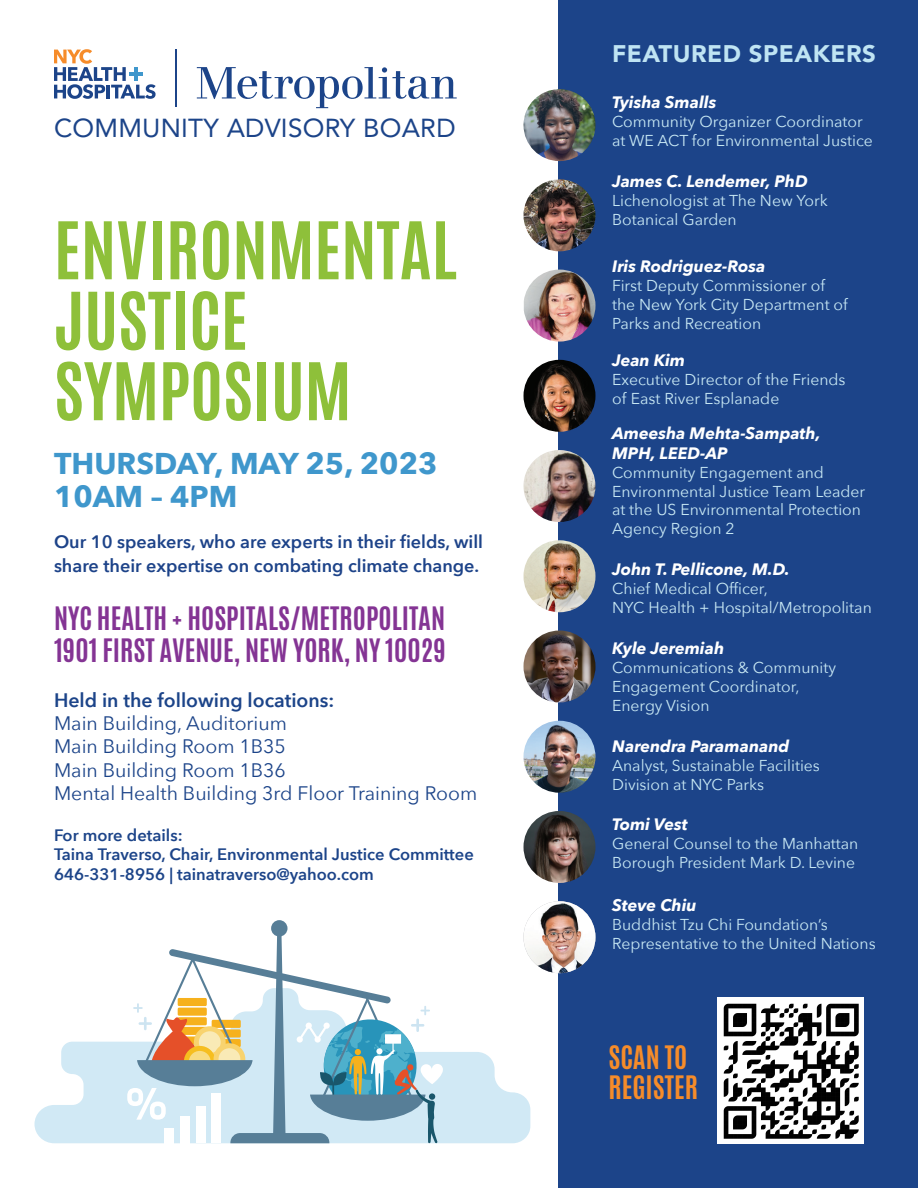
<style>
.page{position:relative;width:918px;height:1188px;background:#fff}
.page>*{position:absolute;margin:0;border:0;box-sizing:border-box;transform-origin:0 0}
.t1{font:700 67.5px/70.5px "Antonio";color:#8ec03a}
.t2{font:700 30px/33px "Avenir Next";color:#3f97cc}
.t3{font:700 27px/32.4px "Antonio";color:#843494}
.t4{font:700 27px/30px "Antonio";color:#f68c2a}
.t5{font:25.95px "Avenir";letter-spacing:.01em;color:#1c4489}
.t6{font:900 24px "Avenir";letter-spacing:.02em;color:#bfe4f3}
.t7{font:19.5px/23.4px "Avenir Next";color:#1c4489}
.t8{font:600 19.5px "Avenir Next";color:#1c4489}
.t9{font:600 18px/23.4px "Avenir Next";color:#1d4389}
.t10{font:italic 700 16.5px/19.8px "Avenir Next";color:#fff}
.t11{font:600 16.5px/19.5px "Avenir Next";color:#1c4489}
.t12{font:15.75px/18.9px "Avenir Next";color:#c8e8f4}
</style>
<div class="page">
<svg style="left:34px;top:1041px;width:496px;height:102px;fill:#d1e9f5"></svg>
<div style="left:271px;top:920px;width:17px;height:17px;background:#577e97;border-radius:50%"></div>
<svg style="left:127px;top:936px;width:316px;height:207px"></svg>
<div style="left:558px;top:0;width:360px;height:1188px;background:#1c4489"></div>
<svg style="left:197px;top:67px;width:260px;height:41px"></svg>
<hr style="left:175px;top:50px;width:2px;height:57px;background:#1c4489">
<svg style="left:54px;top:49px;width:102px;height:50px"></svg>
<hr style="left:134px;top:67px;width:4px;height:14px;background:#3f97cc">
<hr style="left:129px;top:72px;width:14px;height:4px;background:#3f97cc">
<img style="left:717px;top:997px;width:147px;height:147px">
<img style="left:524px;top:89px;width:72px;height:72px;border-radius:36px">
<img style="left:524px;top:179px;width:72px;height:72px;border-radius:36px">
<img style="left:524px;top:270px;width:72px;height:72px">
<img style="left:524px;top:360px;width:72px;height:72px;border-radius:36px">
<img style="left:524px;top:452px;width:24px;height:31px">
<img style="left:558px;top:450px;width:38px;height:72px">
<img style="left:524px;top:540px;width:72px;height:72px;border-radius:36px">
<img style="left:524px;top:630px;width:72px;height:72px;border-radius:36px">
<img style="left:524px;top:721px;width:72px;height:72px;border-radius:36px">
<img style="left:524px;top:811px;width:72px;height:72px;border-radius:36px">
<img style="left:524px;top:901px;width:72px;height:72px;border-radius:36px">
<h3 class="t5" style="left:54px;top:107px;width:403px">COMMUNITY ADVISORY BOARD</h3>
<h1 class="t1" style="left:54px;top:216px;width:404px">ENVIRONMENTAL<br>JUSTICE<br>SYMPOSIUM</h1>
<h2 class="t2" style="left:54px;top:447px;width:385px">THURSDAY, MAY 25, 2023<br>10AM – 4PM</h2>
<p class="t9" style="left:54px;top:530px;width:431px">Our 10 speakers, who are experts in their fields, will share their expertise on combating climate change.</p>
<h3 class="t3" style="left:54px;top:602px;width:393px">NYC HEALTH + HOSPITALS/METROPOLITAN<br>1901 FIRST AVENUE, NEW YORK, NY 10029</h3>
<p class="t8" style="left:54px;top:683px;width:282px">Held in the following locations:</p>
<p class="t7" style="left:54px;top:711px;width:425px">Main Building, Auditorium<br>Main Building Room 1B35<br>Main Building Room 1B36<br>Mental Health Building 3rd Floor Training Room</p>
<p class="t11" style="left:54px;top:825px;width:421px">For more details:<br>Taina Traverso, Chair, Environmental Justice Committee<br>646-331-8956 | tainatraverso@yahoo.com</p>
<h3 class="t6" style="left:612px;top:33px;width:265px">FEATURED SPEAKERS</h3>
<p class="t10" style="left:612px;top:92px;width:106px">Tyisha Smalls</p>
<p class="t12" style="left:612px;top:111px;width:262px">Community Organizer Coordinator at WE ACT for Environmental Justice</p>
<p class="t10" style="left:612px;top:171px;width:197px">James C. Lendemer, PhD</p>
<p class="t12" style="left:612px;top:190px;width:217px">Lichenologist at The New York<br>Botanical Garden</p>
<p class="t10" style="left:612px;top:256px;width:155px">Iris Rodriguez-Rosa</p>
<p class="t12" style="left:612px;top:275px;width:237px">First Deputy Commissioner of the New York City Department of<br>Parks and Recreation</p>
<p class="t10" style="left:612px;top:350px;width:75px">Jean Kim</p>
<p class="t12" style="left:612px;top:370px;width:235px">Executive Director of the Friends of East River Esplanade</p>
<p class="t10" style="left:612px;top:423px;width:210px">Ameesha Mehta-Sampath,<br>MPH, LEED-AP</p>
<p class="t12" style="left:612px;top:462px;width:255px">Community Engagement and<br>Environmental Justice Team Leader at the US Environmental Protection<br>Agency Region 2</p>
<p class="t10" style="left:612px;top:559px;width:179px">John T. Pellicone, M.D.</p>
<p class="t12" style="left:612px;top:579px;width:261px">Chief Medical Officer,<br>NYC Health + Hospital/Metropolitan</p>
<p class="t10" style="left:612px;top:638px;width:114px">Kyle Jeremiah</p>
<p class="t12" style="left:612px;top:658px;width:226px">Communications &amp; Community<br>Engagement Coordinator,<br>Energy Vision</p>
<p class="t10" style="left:612px;top:736px;width:179px">Narendra Paramanand</p>
<p class="t12" style="left:612px;top:755px;width:209px">Analyst, Sustainable Facilities<br>Division at NYC Parks</p>
<p class="t10" style="left:612px;top:814px;width:77px">Tomi Vest</p>
<p class="t12" style="left:612px;top:833px;width:248px">General Counsel to the Manhattan<br>Borough President Mark D. Levine</p>
<p class="t10" style="left:612px;top:895px;width:86px">Steve Chiu</p>
<p class="t12" style="left:612px;top:914px;width:265px">Buddhist Tzu Chi Foundation’s<br>Representative to the United Nations</p>
<h3 class="t4" style="left:608px;top:1043px;width:91px">SCAN TO<br>REGISTER</h3>
</div>
